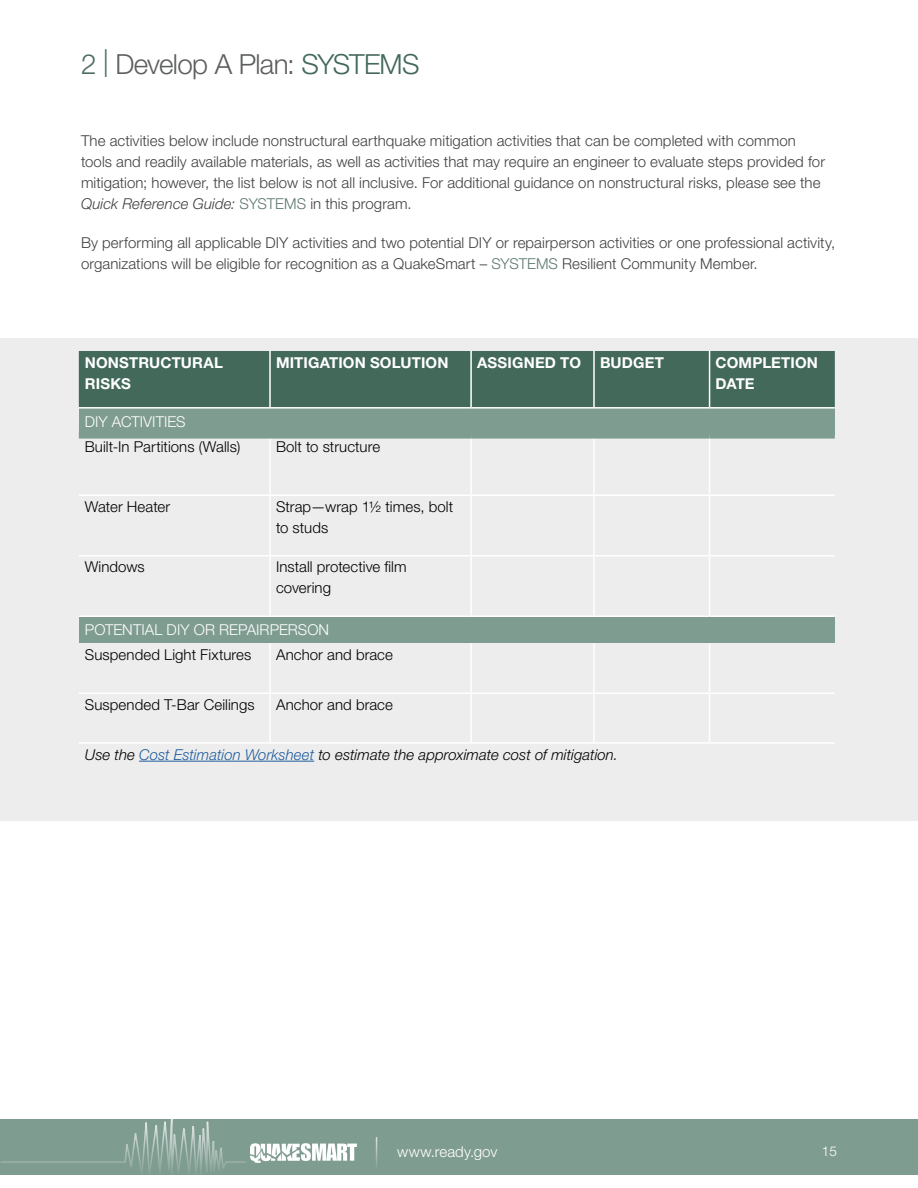
<style>
.page{position:relative;width:918px;height:1188px;background:#fff}
.page>*{position:absolute;margin:0;border:0;box-sizing:border-box;transform-origin:0 0}
.t1{font:300 27.75px "Helvetica Neue LT Std";letter-spacing:-.025em;color:#5c5e60}
.t2{font:300 15px/21px "Helvetica Neue LT Std";letter-spacing:.005em;color:#414042}
.t3{font:300 15px/21px "Helvetica Neue LT Std";letter-spacing:.005em;color:#000}
.t4{font:italic 300 15px "Helvetica Neue LT Std";letter-spacing:.005em;color:#000}
.t5{font:700 15px/21px "Helvetica Neue LT Std";letter-spacing:.01em;color:#fff}
.t6{font:300 15px "Helvetica Neue LT Std";letter-spacing:.005em;color:#fff}
.t7{font:300 13.5px "Helvetica Neue LT Std";color:#fff}
.s1{color:#4d6e61}
.s2{color:#43695b}
.s3{font-style:italic}
.s4{color:#5f7a6f}
.s5{color:#215e9e}
</style>
<div class="page">
<div style="left:0;top:1119px;width:918px;height:55px;background:#7f9c91"></div>
<svg style="left:0;top:1119px;width:357px;height:56px"></svg>
<hr style="left:376px;top:1137px;width:1px;height:32px;background:#fff">
<div style="left:0;top:338px;width:918px;height:483px;background:#ededed"></div>
<div style="left:79px;top:351px;width:756px;height:56px;background:#43695b"></div>
<div style="left:79px;top:408px;width:756px;height:27px;background:#7f9c91"></div>
<div style="left:79px;top:616px;width:756px;height:27px;background:#7f9c91"></div>
<hr style="left:269px;top:351px;width:2px;height:56px;background:#fff">
<hr style="left:470px;top:351px;width:2px;height:56px;background:#fff">
<hr style="left:593px;top:351px;width:2px;height:56px;background:#fff">
<hr style="left:709px;top:351px;width:1px;height:56px;background:#fff">
<hr style="left:79px;top:407px;width:191px;height:2px;background:#fff">
<hr style="left:270px;top:407px;width:201px;height:2px;background:#fff">
<hr style="left:471px;top:407px;width:123px;height:2px;background:#fff">
<hr style="left:594px;top:407px;width:116px;height:2px;background:#fff">
<hr style="left:710px;top:407px;width:125px;height:2px;background:#fff">
<hr style="left:269px;top:439px;width:2px;height:56px;background:#fff">
<hr style="left:470px;top:439px;width:2px;height:56px;background:#fff">
<hr style="left:593px;top:439px;width:2px;height:56px;background:#fff">
<hr style="left:709px;top:439px;width:1px;height:56px;background:#fff">
<hr style="left:269px;top:496px;width:2px;height:59px;background:#fff">
<hr style="left:470px;top:496px;width:2px;height:59px;background:#fff">
<hr style="left:593px;top:496px;width:2px;height:59px;background:#fff">
<hr style="left:709px;top:496px;width:1px;height:59px;background:#fff">
<hr style="left:269px;top:557px;width:2px;height:59px;background:#fff">
<hr style="left:470px;top:557px;width:2px;height:59px;background:#fff">
<hr style="left:593px;top:557px;width:2px;height:59px;background:#fff">
<hr style="left:709px;top:557px;width:1px;height:59px;background:#fff">
<hr style="left:79px;top:616px;width:191px;height:1px;background:#fff">
<hr style="left:270px;top:616px;width:201px;height:1px;background:#fff">
<hr style="left:471px;top:616px;width:123px;height:1px;background:#fff">
<hr style="left:594px;top:616px;width:116px;height:1px;background:#fff">
<hr style="left:710px;top:616px;width:125px;height:1px;background:#fff">
<hr style="left:269px;top:643px;width:2px;height:50px;background:#fff">
<hr style="left:470px;top:643px;width:2px;height:50px;background:#fff">
<hr style="left:593px;top:643px;width:2px;height:50px;background:#fff">
<hr style="left:709px;top:643px;width:1px;height:50px;background:#fff">
<hr style="left:269px;top:694px;width:2px;height:48px;background:#fff">
<hr style="left:470px;top:694px;width:2px;height:48px;background:#fff">
<hr style="left:593px;top:694px;width:2px;height:48px;background:#fff">
<hr style="left:709px;top:694px;width:1px;height:48px;background:#fff">
<hr style="left:79px;top:742px;width:191px;height:2px;background:#fff">
<hr style="left:270px;top:742px;width:201px;height:2px;background:#fff">
<hr style="left:471px;top:742px;width:123px;height:2px;background:#fff">
<hr style="left:594px;top:742px;width:116px;height:2px;background:#fff">
<hr style="left:710px;top:742px;width:125px;height:2px;background:#fff">
<hr style="left:79px;top:495px;width:191px;height:1px;background:#fff">
<hr style="left:270px;top:495px;width:201px;height:1px;background:#fff">
<hr style="left:471px;top:495px;width:123px;height:1px;background:#fff">
<hr style="left:594px;top:495px;width:116px;height:1px;background:#fff">
<hr style="left:710px;top:495px;width:125px;height:1px;background:#fff">
<hr style="left:79px;top:555px;width:191px;height:2px;background:#fff">
<hr style="left:270px;top:555px;width:201px;height:2px;background:#fff">
<hr style="left:471px;top:555px;width:123px;height:2px;background:#fff">
<hr style="left:594px;top:555px;width:116px;height:2px;background:#fff">
<hr style="left:710px;top:555px;width:125px;height:2px;background:#fff">
<hr style="left:79px;top:693px;width:191px;height:1px;background:#fff">
<hr style="left:270px;top:693px;width:201px;height:1px;background:#fff">
<hr style="left:471px;top:693px;width:123px;height:1px;background:#fff">
<hr style="left:594px;top:693px;width:116px;height:1px;background:#fff">
<hr style="left:710px;top:693px;width:125px;height:1px;background:#fff">
<div style="left:79px;top:431px;width:191px;height:8px;background:#7f9c91"></div>
<div style="left:270px;top:431px;width:201px;height:8px;background:#7f9c91"></div>
<div style="left:471px;top:431px;width:123px;height:8px;background:#7f9c91"></div>
<div style="left:594px;top:431px;width:116px;height:8px;background:#7f9c91"></div>
<div style="left:710px;top:431px;width:125px;height:8px;background:#7f9c91"></div>
<hr style="left:139px;top:761px;width:175px;height:1px;background:#215e9e">
<h3 class="t1" style="left:81px;top:47px;width:340px"><span class="s1">2 |</span> Develop A Plan: <span class="s2">SYSTEMS</span></h3>
<p class="t2" style="left:81px;top:130px;width:746px">The activities below include nonstructural earthquake mitigation activities that can be completed with common tools and readily available materials, as well as activities that may require an engineer to evaluate steps provided for mitigation; however, the list below is not all inclusive. For additional guidance on nonstructural risks, please see the <span class="s3">Quick Reference Guide:</span> <span class="s4">SYSTEMS</span> in this program.</p>
<p class="t2" style="left:81px;top:232px;width:756px">By performing all applicable DIY activities and two potential DIY or repairperson activities or one professional activity, organizations will be eligible for recognition as a QuakeSmart – <span class="s4">SYSTEMS</span> Resilient Community Member.</p>
<p class="t5" style="left:85px;top:352px;width:140px">NONSTRUCTURAL<br>RISKS</p>
<p class="t5" style="left:276px;top:352px;width:174px">MITIGATION SOLUTION</p>
<p class="t5" style="left:477px;top:352px;width:105px">ASSIGNED TO</p>
<p class="t5" style="left:600px;top:352px;width:65px">BUDGET</p>
<p class="t5" style="left:716px;top:352px;width:104px">COMPLETION<br>DATE</p>
<p class="t6" style="left:85px;top:412px;width:102px">DIY ACTIVITIES</p>
<p class="t3" style="left:85px;top:435px;width:157px">Built-In Partitions (Walls)</p>
<p class="t3" style="left:276px;top:435px;width:106px">Bolt to structure</p>
<p class="t3" style="left:85px;top:496px;width:87px">Water Heater</p>
<p class="t3" style="left:276px;top:496px;width:179px">Strap—wrap 11/2 times, bolt to studs</p>
<p class="t3" style="left:85px;top:556px;width:62px">Windows</p>
<p class="t3" style="left:276px;top:556px;width:132px">Install protective film covering</p>
<p class="t6" style="left:85px;top:621px;width:246px">POTENTIAL DIY OR REPAIRPERSON</p>
<p class="t3" style="left:85px;top:644px;width:168px">Suspended Light Fixtures</p>
<p class="t3" style="left:276px;top:644px;width:119px">Anchor and brace</p>
<p class="t3" style="left:85px;top:694px;width:171px">Suspended T-Bar Ceilings</p>
<p class="t3" style="left:276px;top:694px;width:119px">Anchor and brace</p>
<p class="t4" style="left:85px;top:745px;width:535px">Use the <span class="s5">Cost Estimation Worksheet</span> to estimate the approximate cost of mitigation.</p>
<p class="t6" style="left:397px;top:1142px;width:102px">www.ready.gov</p>
<p class="t7" style="left:822px;top:1143px;width:17px">15</p>
</div>
